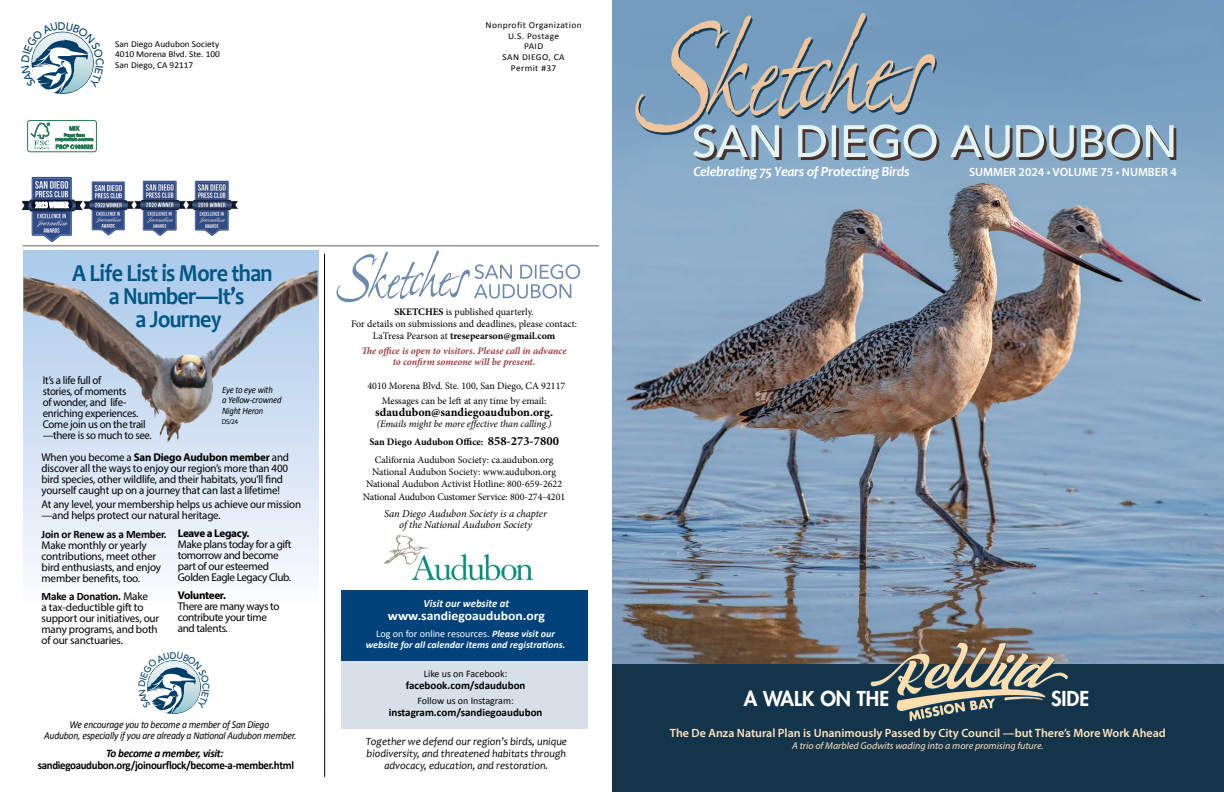
<style>
.page{position:relative;width:1224px;height:792px;background:#fff}
.page>*{position:absolute;margin:0;border:0;box-sizing:border-box;transform-origin:0 0}
.t1{font:700 24.5px/23px "Candara";letter-spacing:-.03em;color:#005685;text-align:center;scale:.9 1}
.t2{font:800 20px "Futura";color:#fff}
.t3{font:italic 700 14px "Candara";letter-spacing:-.025em;color:#fff}
.t4{font:700 13px "Calibri";color:#fff;scale:1.05 1}
.t5{font:600 12px "Myriad Pro";color:#ffe5c2}
.t6{font:700 12px "Minion Pro";color:#000}
.t7{font:600 12px "Myriad Pro";color:#fff}
.t8{font:700 11.5px "Calibri";letter-spacing:-.03em;color:#000;scale:.95 1}
.t9{font:italic 700 11.5px "Calibri";letter-spacing:-.03em;color:#000}
.t10{font:11.2px/11px "Myriad Pro";letter-spacing:-.015em;color:#000}
.t11{font:11.2px/11px "Myriad Pro";letter-spacing:-.015em;color:#000;scale:.96 1}
.t12{font:700 11.2px "Calibri";letter-spacing:-.015em;color:#000}
.t13{font:700 11.2px "Myriad Pro";letter-spacing:-.03em;color:#000}
.t14{font:italic 11px/12px "Candara";color:#000;text-align:center}
.t15{font:700 11px "Calibri";color:#000}
.t16{font:italic 700 11px "Calibri";color:#fff}
.t17{font:italic 10.7px/11.3px "Calibri";letter-spacing:-.02em;color:#000;text-align:center;scale:.9 1}
.t18{font:italic 10.5px/11px "Minion Pro";letter-spacing:-.005em;color:#000;text-align:center}
.t19{font:10px/11.8px "Minion Pro";letter-spacing:-.005em;color:#000;text-align:center}
.t20{font:italic 10px/18px "Minion Pro";letter-spacing:-.01em;color:#000;text-align:center}
.t21{font:italic 700 10px/11px "Calibri";color:#fff;text-align:center}
.t22{font:italic 700 10px/11px "Minion Pro";letter-spacing:-.005em;color:#994146;text-align:center}
.t23{font:italic 10px "Myriad Pro";color:#ffe5c2}
.t24{font:10px "Calibri";color:#000}
.t25{font:italic 9.7px/10.5px "Calibri";letter-spacing:-.02em;color:#000;scale:.9 1}
.t26{font:9px/10.8px "Calibri";color:#000;text-align:justify;scale:1.04 1}
.t27{font:9px/10.8px "Calibri";letter-spacing:.04em;color:#000;text-align:center;scale:1.05 1}
.t28{font:7px "Myriad Pro";color:#000}
.s1{font-weight:700}
.s2{font-family:"Myriad Pro";font-weight:400}
.s3{font-weight:700;font-style:normal}
.s4{font-weight:700;font-style:normal;font-size:12.5px}
.s5{font-style:normal}
.s6{font-weight:400;font-style:normal}
</style>
<div class="page">
<svg style="left:23px;top:251px;width:295px;height:325px"></svg>
<img style="left:612px;top:0;width:612px;height:664px">
<hr style="left:23px;top:246px;width:576px;height:1px;background:#626366">
<hr style="left:324px;top:254px;width:1px;height:523px;background:#000">
<svg style="left:336px;top:251px;width:244px;height:51px"></svg>
<img style="left:384px;top:534px;width:150px;height:47px">
<div style="left:342px;top:591px;width:246px;height:138px;background:#d7dfe8"></div>
<div style="left:342px;top:591px;width:246px;height:70px;background:#004279"></div>
<svg style="left:28px;top:121px;width:68px;height:31px"></svg>
<div style="left:27px;top:120px;width:70px;height:32px;border:1px solid #277b55;border-radius:2px"></div>
<svg style="left:31px;top:123px;width:62px;height:26px"></svg>
<svg style="left:635px;top:13px;width:541px;height:148px;background:#83a0b7"></svg>
<div style="left:612px;top:664px;width:612px;height:128px;background:#143449"></div>
<svg style="left:871px;top:643px;width:197px;height:79px"></svg>
<img style="left:187px;top:181px;width:51px;height:55px">
<img style="left:135px;top:181px;width:50px;height:55px">
<img style="left:83px;top:181px;width:50px;height:55px">
<img style="left:22px;top:176px;width:60px;height:66px">
<svg style="left:31px;top:200px;width:42px;height:10px"></svg>
<svg style="left:35px;top:194px;width:34px;height:17px"></svg>
<img style="left:23px;top:274px;width:281px;height:169px">
<svg style="left:31px;top:31px;width:63px;height:63px"></svg>
<svg style="left:147px;top:660px;width:54px;height:54px"></svg>
<p class="t26" style="left:115px;top:38px;width:102px">San Diego Audubon Society 4010 Morena Blvd. Ste. 100<br>San Diego, CA 92117</p>
<p class="t27" style="left:486px;top:19px;width:93px">Nonprofit Organization<br>U.S. Postage<br>PAID<br>SAN DIEGO, CA<br>Permit #37</p>
<h1 class="t1" style="left:72px;top:261px;width:224px">A Life List is More than a Number—It’s<br>a Journey</h1>
<p class="t11" style="left:43px;top:374px;width:115px">It’s a life full of<br>stories, of moments<br>of wonder, and life&shy;enriching experiences.<br>Come join us on the trail —there is so much to see.</p>
<p class="t25" style="left:222px;top:384px;width:68px">Eye to eye with<br>a Yellow-crowned<br>Night Heron</p>
<p class="t28" style="left:222px;top:417px;width:18px">DS/24</p>
<p class="t10" style="left:42px;top:451px;width:249px">When you become a <span class="s1">San Diego Audubon member</span> and discover all the ways to enjoy our region’s more than 400 bird species, other wildlife, and their habitats, you’ll find yourself caught up on a journey that can last a lifetime!</p>
<p class="t10" style="left:42px;top:498px;width:261px">At any level, your membership helps us achieve our mission —and helps protect our natural heritage.</p>
<p class="t12" style="left:42px;top:527px;width:127px">Join or Renew as a Member.</p>
<p class="t10" style="left:42px;top:539px;width:121px">Make monthly or yearly contributions, meet other bird enthusiasts, and enjoy member benefits, too.</p>
<p class="t12" style="left:42px;top:589px;width:108px">Make a Donation. <span class="s2">Make</span></p>
<p class="t10" style="left:42px;top:601px;width:119px">a tax-deductible gift to support our initiatives, our many programs, and both of our sanctuaries.</p>
<p class="t13" style="left:178px;top:526px;width:73px">Leave a Legacy.</p>
<p class="t10" style="left:178px;top:539px;width:115px">Make plans today for a gift tomorrow and become part of our esteemed<br>Golden Eagle Legacy Club.</p>
<p class="t13" style="left:178px;top:588px;width:50px">Volunteer.</p>
<p class="t10" style="left:178px;top:601px;width:103px">There are many ways to contribute your time and talents.</p>
<p class="t17" style="left:44px;top:718px;width:282px">We encourage you to become a member of San Diego<br>Audubon, especially if you are already a National Audubon member.</p>
<p class="t9" style="left:106px;top:747px;width:119px">To become a member, visit:</p>
<p class="t8" style="left:38px;top:758px;width:271px">sandiegoaudubon.org/joinourflock/become-a-member.html</p>
<p class="t19" style="left:351px;top:306px;width:227px"><span class="s1">SKETCHES</span> is published quarterly.<br>For details on submissions and deadlines, please contact:<br>LaTresa Pearson at <span class="s1">tresepearson@gmail.com</span></p>
<p class="t22" style="left:362px;top:345px;width:207px">The office is open to visitors. Please call in advance to confirm someone will be present.</p>
<p class="t19" style="left:368px;top:378px;width:199px;line-height:15.5px">4010 Morena Blvd. Ste. 100, San Diego, CA 92117<br>Messages can be left at any time by email:</p>
<p class="t6" style="left:375px;top:403px;width:179px">sdaudubon@sandiegoaudubon.org.</p>
<p class="t20" style="left:369px;top:415px;width:191px">(Emails might be more effective than calling.)<br><span class="s3">San Diego Audubon Office:</span> <span class="s4">858-273-7800<br></span><span class="s5">California Audubon Society: ca.audubon.org</span></p>
<p class="t19" style="left:366px;top:466px;width:198px">National Audubon Society: www.audubon.org<br>National Audubon Activist Hotline: 800-659-2622</p>
<p class="t19" style="left:363px;top:491px;width:204px">National Audubon Customer Service: 800-274-4201</p>
<p class="t18" style="left:384px;top:508px;width:164px">San Diego Audubon Society is a chapter of the National Audubon Society</p>
<p class="t16" style="left:424px;top:597px;width:87px">Visit our website at</p>
<p class="t4" style="left:388px;top:608px;width:151px">www.sandiegoaudubon.org</p>
<p class="t21" style="left:366px;top:627px;width:201px"><span class="s6">Log on for online resources.</span> Please visit our website for all calendar items and registrations.</p>
<p class="t24" style="left:424px;top:667px;width:85px">Like us on Facebook:</p>
<p class="t15" style="left:406px;top:678px;width:121px">facebook.com/sdaudubon</p>
<p class="t24" style="left:418px;top:695px;width:98px">Follow us on Instagram:</p>
<p class="t15" style="left:389px;top:706px;width:155px">instagram.com/sandiegoaudubon</p>
<p class="t14" style="left:366px;top:736px;width:203px">Together we defend our region’s birds, unique biodiversity, and threatened habitats through advocacy, education, and restoration.</p>
<p class="t3" style="left:693px;top:163px;width:218px">Celebrating 75 Years of Protecting Birds</p>
<p class="t7" style="left:969px;top:164px;width:209px">SUMMER 2024 • VOLUME 75 • NUMBER 4</p>
<h2 class="t2" style="left:744px;top:686px;width:147px">A WALK ON THE</h2>
<h2 class="t2" style="left:1051px;top:686px;width:40px">SIDE</h2>
<p class="t5" style="left:670px;top:726px;width:497px">The De Anza Natural Plan is Unanimously Passed by City Council —but There’s More Work Ahead</p>
<p class="t23" style="left:792px;top:740px;width:253px">A trio of Marbled Godwits wading into a more promising future.</p>
</div>
